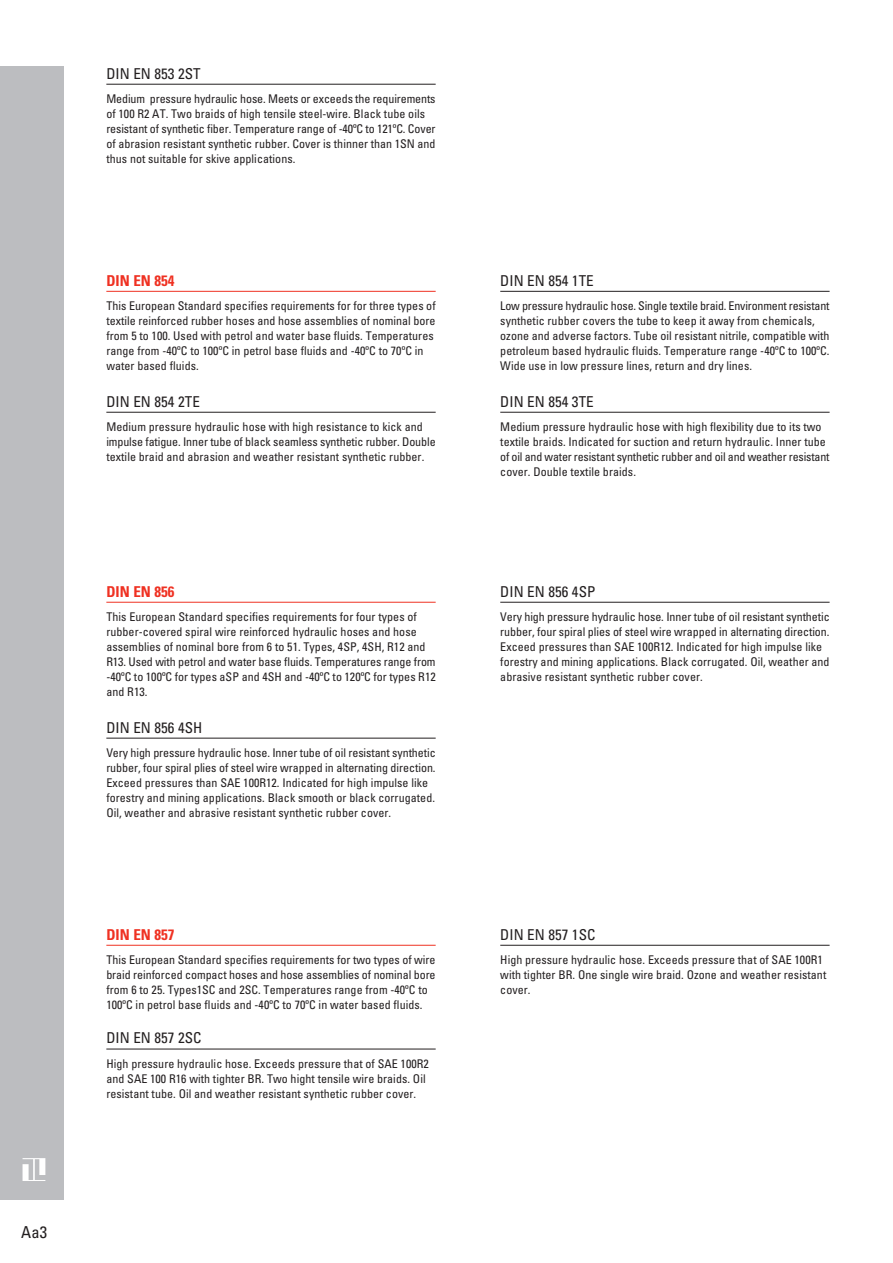
<style>
.page{position:relative;width:893px;height:1263px;background:#fff}
.page>*{position:absolute;margin:0;border:0;box-sizing:border-box;transform-origin:0 0}
.t1{font:condensed 16.5px "Univers LT Std";color:#231f20}
.t2{font:condensed 15px "Univers LT Std";letter-spacing:.005em;color:#231f20}
.t3{font:700 condensed 15px "Univers LT Std";letter-spacing:.005em;color:#ef3122}
.t4{font:condensed 12px/15px "Univers LT Std";letter-spacing:.005em;color:#231f20}
</style>
<div class="page">
<div style="left:0;top:67px;width:64px;height:1133px;background:#bcbdc0"></div>
<hr style="left:106px;top:291px;width:329px;height:1px;background:#ef3122">
<hr style="left:500px;top:291px;width:329px;height:1px;background:#231f20">
<hr style="left:500px;top:945px;width:329px;height:1px;background:#231f20">
<hr style="left:106px;top:1049px;width:329px;height:1px;background:#231f20">
<hr style="left:106px;top:945px;width:329px;height:1px;background:#ef3122">
<hr style="left:106px;top:84px;width:329px;height:1px;background:#231f20">
<svg style="left:23px;top:1158px;width:22px;height:23px"></svg>
<hr style="left:500px;top:412px;width:329px;height:1px;background:#231f20">
<hr style="left:106px;top:412px;width:329px;height:1px;background:#231f20">
<hr style="left:106px;top:602px;width:329px;height:1px;background:#ef3122">
<hr style="left:500px;top:602px;width:329px;height:1px;background:#231f20">
<hr style="left:106px;top:738px;width:329px;height:1px;background:#231f20">
<h1 class="t1" style="left:21px;top:1221px;width:28px">Aa3</h1>
<p class="t2" style="left:106px;top:64px;width:96px">DIN EN 853 2ST</p>
<p class="t4" style="left:106px;top:91px;width:331px">Medium pressure hydraulic hose. Meets or exceeds the requirements of 100 R2 AT. Two braids of high tensile steel-wire. Black tube oils resistant of synthetic fiber. Temperature range of -40ºC to 121ºC. Cover of abrasion resistant synthetic rubber. Cover is thinner than 1SN and thus not suitable for skive applications.</p>
<p class="t3" style="left:106px;top:271px;width:70px">DIN EN 854</p>
<p class="t4" style="left:106px;top:298px;width:331px">This European Standard specifies requirements for for three types of textile reinforced rubber hoses and hose assemblies of nominal bore from 5 to 100. Used with petrol and water base fluids. Temperatures range from -40ºC to 100ºC in petrol base fluids and -40ºC to 70ºC in water based fluids.</p>
<p class="t2" style="left:106px;top:392px;width:95px">DIN EN 854 2TE</p>
<p class="t4" style="left:106px;top:419px;width:331px">Medium pressure hydraulic hose with high resistance to kick and impulse fatigue. Inner tube of black seamless synthetic rubber. Double textile braid and abrasion and weather resistant synthetic rubber.</p>
<p class="t3" style="left:106px;top:582px;width:70px">DIN EN 856</p>
<p class="t4" style="left:106px;top:609px;width:331px">This European Standard specifies requirements for four types of rubber-covered spiral wire reinforced hydraulic hoses and hose assemblies of nominal bore from 6 to 51. Types, 4SP, 4SH, R12 and R13. Used with petrol and water base fluids. Temperatures range from -40ºC to 100ºC for types aSP and 4SH and -40ºC to 120ºC for types R12 and R13.</p>
<p class="t2" style="left:106px;top:718px;width:97px">DIN EN 856 4SH</p>
<p class="t4" style="left:106px;top:745px;width:331px">Very high pressure hydraulic hose. Inner tube of oil resistant synthetic rubber, four spiral plies of steel wire wrapped in alternating direction.<br>Exceed pressures than SAE 100R12. Indicated for high impulse like forestry and mining applications. Black smooth or black corrugated.<br>Oil, weather and abrasive resistant synthetic rubber cover.</p>
<p class="t3" style="left:106px;top:925px;width:70px">DIN EN 857</p>
<p class="t4" style="left:106px;top:952px;width:331px">This European Standard specifies requirements for two types of wire braid reinforced compact hoses and hose assemblies of nominal bore from 6 to 25. Types1SC and 2SC. Temperatures range from -40ºC to 100ºC in petrol base fluids and -40ºC to 70ºC in water based fluids.</p>
<p class="t2" style="left:106px;top:1029px;width:97px">DIN EN 857 2SC</p>
<p class="t4" style="left:106px;top:1056px;width:324px">High pressure hydraulic hose. Exceeds pressure that of SAE 100R2 and SAE 100 R16 with tighter BR. Two hight tensile wire braids. Oil resistant tube. Oil and weather resistant synthetic rubber cover.</p>
<p class="t2" style="left:500px;top:271px;width:95px">DIN EN 854 1TE</p>
<p class="t4" style="left:500px;top:298px;width:331px">Low pressure hydraulic hose. Single textile braid. Environment resistant synthetic rubber covers the tube to keep it away from chemicals, ozone and adverse factors. Tube oil resistant nitrile, compatible with petroleum based hydraulic fluids. Temperature range -40ºC to 100ºC.<br>Wide use in low pressure lines, return and dry lines.</p>
<p class="t2" style="left:500px;top:392px;width:95px">DIN EN 854 3TE</p>
<p class="t4" style="left:500px;top:419px;width:331px">Medium pressure hydraulic hose with high flexibility due to its two textile braids. Indicated for suction and return hydraulic. Inner tube of oil and water resistant synthetic rubber and oil and weather resistant cover. Double textile braids.</p>
<p class="t2" style="left:500px;top:582px;width:97px">DIN EN 856 4SP</p>
<p class="t4" style="left:500px;top:609px;width:331px">Very high pressure hydraulic hose. Inner tube of oil resistant synthetic rubber, four spiral plies of steel wire wrapped in alternating direction.<br>Exceed pressures than SAE 100R12. Indicated for high impulse like forestry and mining applications. Black corrugated. Oil, weather and abrasive resistant synthetic rubber cover.</p>
<p class="t2" style="left:500px;top:925px;width:97px">DIN EN 857 1SC</p>
<p class="t4" style="left:500px;top:952px;width:327px">High pressure hydraulic hose. Exceeds pressure that of SAE 100R1 with tighter BR. One single wire braid. Ozone and weather resistant cover.</p>
</div>
